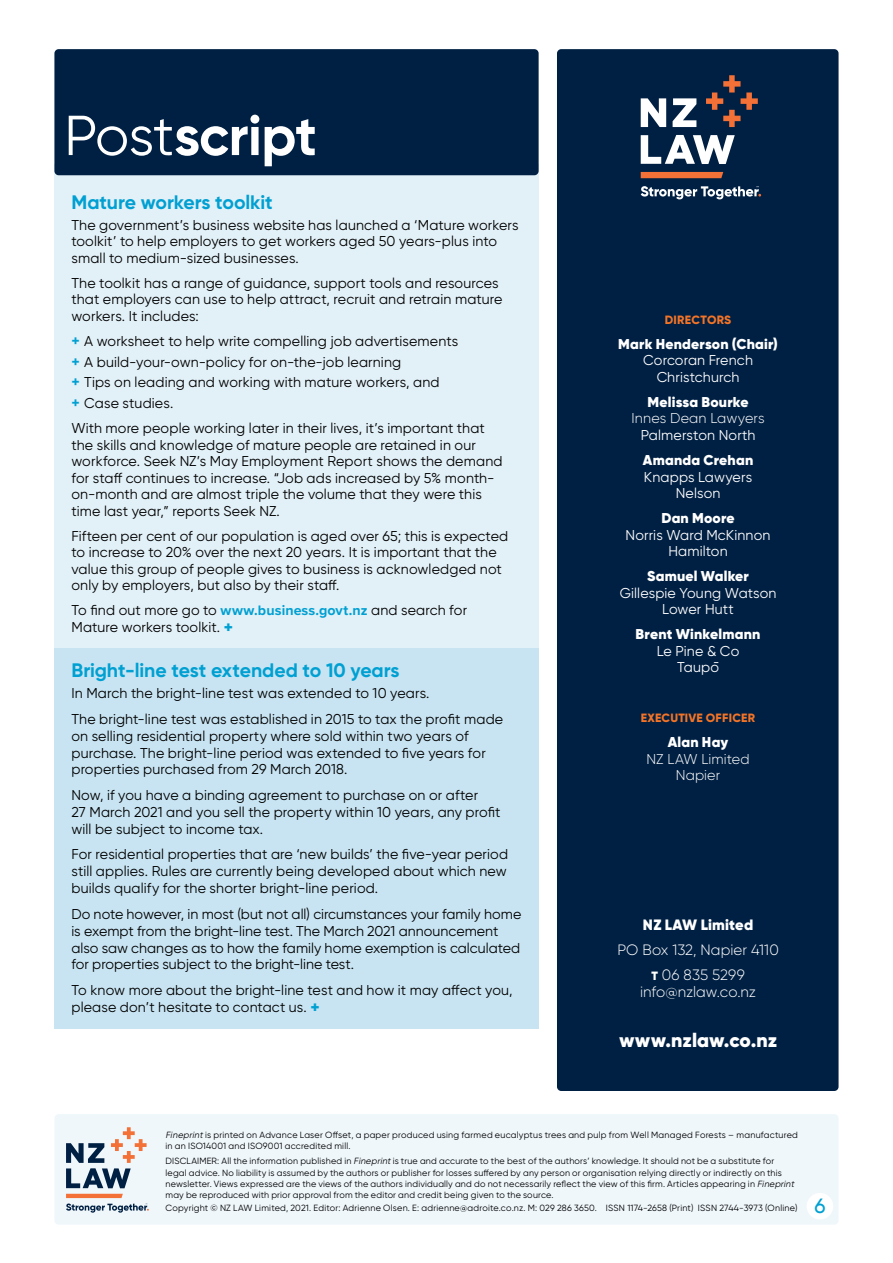
<style>
.page{position:relative;width:893px;height:1263px;background:#fff}
.page>*{position:absolute;margin:0;border:0;box-sizing:border-box;transform-origin:0 0}
.t1{font:700 56.25px "Gilroy";letter-spacing:-.01em;color:#fff}
.t2{font:500 20.7px "Gilroy";color:#00a0d2}
.t3{font:700 19.5px "Gilroy";letter-spacing:-.005em;color:#00a0d2}
.t4{font:900 19.5px "Gilroy";letter-spacing:.005em;color:#fff}
.t5{font:300 15px/25px "Gilroy";letter-spacing:.005em;color:#fff;text-align:center}
.t6{font:900 15px "Gilroy";letter-spacing:.01em;color:#fff}
.t7{font:14.25px/16.5px "Gilroy";letter-spacing:.01em;color:#000}
.t8{font:14.25px/16.5px "Gilroy";letter-spacing:.01em;color:#fff;text-align:center}
.t9{font:900 14.25px "Gilroy";letter-spacing:.015em;color:#fff}
.t10{font:300 14.25px/16.5px "Gilroy";letter-spacing:.01em;color:#fff;text-align:center}
.t11{font:800 12px "Gilroy";letter-spacing:.02em;color:#f47427}
.t12{font:9px/11.2px "Gilroy";letter-spacing:.02em;color:#000}
.s1{font-weight:400}
.s2{font-weight:700;font-size:15px;color:#00a0d2}
.s3{font-family:"Proxima Nova";font-weight:700;color:#00a0d2}
.s4{font-weight:800;font-size:16.5px;color:#00a0d2}
.s5{font-weight:900;font-size:12px}
.s6{font-style:italic}
</style>
<div class="page">
<div style="left:54px;top:164px;width:485px;height:485px;background:#e2f0f7"></div>
<div style="left:54px;top:649px;width:485px;height:380px;background:#c8e4f2"></div>
<div style="left:54px;top:1114px;width:784px;height:111px;background:#eff7fb;border-radius:4px"></div>
<div style="left:54px;top:49px;width:485px;height:126px;background:#002043;border-radius:4px"></div>
<div style="left:807px;top:1193px;width:26px;height:26px;background:#fff;border-radius:50%"></div>
<svg style="left:66px;top:1127px;width:81px;height:61px"></svg>
<svg style="left:66px;top:1194px;width:83px;height:19px"></svg>
<div style="left:557px;top:49px;width:281px;height:1042px;background:#002043;border-radius:4px"></div>
<svg style="left:641px;top:135px;width:94px;height:29px"></svg>
<svg style="left:641px;top:98px;width:55px;height:29px"></svg>
<svg style="left:706px;top:75px;width:52px;height:52px"></svg>
<svg style="left:641px;top:172px;width:82px;height:6px"></svg>
<svg style="left:641px;top:186px;width:120px;height:13px"></svg>
<h1 class="t1" style="left:64px;top:100px;width:254px"><span class="s1">Post</span>script</h1>
<h3 class="t3" style="left:71px;top:190px;width:203px">Mature workers toolkit</h3>
<p class="t7" style="left:71px;top:216px;width:449px">The government’s business website has launched a ‘Mature workers toolkit’ to help employers to get workers aged 50 years-plus into small to medium-sized businesses.</p>
<p class="t7" style="left:71px;top:274px;width:433px">The toolkit has a range of guidance, support tools and resources that employers can use to help attract, recruit and retrain mature workers. It includes:</p>
<p class="t7" style="left:71px;top:330px;width:388px;line-height:20.7px"><span class="s2">+</span> A worksheet to help write compelling job advertisements <span class="s2">+</span> A build-your-own-policy for on-the-job learning<br><span class="s2">+</span> Tips on leading and working with mature workers, and<br><span class="s2">+</span> Case studies.</p>
<p class="t7" style="left:71px;top:420px;width:433px">With more people working later in their lives, it’s important that the skills and knowledge of mature people are retained in our workforce. Seek NZ’s May Employment Report shows the demand for staff continues to increase. “Job ads increased by 5% month&shy;on-month and are almost triple the volume that they were this time last year,” reports Seek NZ.</p>
<p class="t7" style="left:71px;top:527px;width:438px">Fifteen per cent of our population is aged over 65; this is expected to increase to 20% over the next 20 years. It is important that the value this group of people gives to business is acknowledged not only by employers, but also by their staff.</p>
<p class="t7" style="left:71px;top:602px;width:397px">To find out more go to <span class="s3">www.business.govt.nz</span> and search for<br>Mature workers toolkit. <span class="s4">+</span></p>
<h3 class="t3" style="left:71px;top:658px;width:330px">Bright-line test extended to 10 years</h3>
<p class="t7" style="left:71px;top:680px;width:433px;line-height:25.5px">In March the bright-line test was extended to 10 years.<br>The bright-line test was established in 2015 to tax the profit made</p>
<p class="t7" style="left:71px;top:727px;width:416px;line-height:17px">on selling residential property where sold within two years of purchase. The bright-line period was extended to five years for properties purchased from 29 March 2018.</p>
<p class="t7" style="left:71px;top:786px;width:430px;line-height:17px">Now, if you have a binding agreement to purchase on or after<br>27 March 2021 and you sell the property within 10 years, any profit will be subject to income tax.</p>
<p class="t7" style="left:71px;top:846px;width:438px;line-height:17px;text-align:justify">For residential properties that are ‘new builds’ the five-year period still applies. Rules are currently being developed about which new builds qualify for the shorter bright-line period.</p>
<p class="t7" style="left:71px;top:905px;width:451px;line-height:17px">Do note however, in most (but not all) circumstances your family home is exempt from the bright-line test. The March 2021 announcement also saw changes as to how the family home exemption is calculated for properties subject to the bright-line test.</p>
<p class="t7" style="left:71px;top:981px;width:443px;line-height:17px">To know more about the bright-line test and how it may affect you, please don’t hesitate to contact us. <span class="s4">+</span></p>
<p class="t11" style="left:665px;top:312px;width:68px">DIRECTORS</p>
<p class="t9" style="left:618px;top:335px;width:161px">Mark Henderson (Chair)</p>
<p class="t8" style="left:643px;top:352px;width:111px">Corcoran French<br>Christchurch</p>
<p class="t9" style="left:647px;top:393px;width:103px">Melissa Bourke</p>
<p class="t10" style="left:632px;top:410px;width:134px">Innes Dean Lawyers</p>
<p class="t8" style="left:641px;top:427px;width:116px">Palmerston North</p>
<p class="t9" style="left:643px;top:451px;width:112px">Amanda Crehan</p>
<p class="t8" style="left:644px;top:468px;width:110px">Knapps Lawyers<br>Nelson</p>
<p class="t9" style="left:661px;top:509px;width:75px">Dan Moore</p>
<p class="t8" style="left:626px;top:526px;width:146px">Norris Ward McKinnon<br>Hamilton</p>
<p class="t9" style="left:647px;top:567px;width:103px">Samuel Walker</p>
<p class="t8" style="left:620px;top:584px;width:158px">Gillespie Young Watson<br>Lower Hutt</p>
<p class="t9" style="left:636px;top:625px;width:126px">Brent Winkelmann</p>
<p class="t8" style="left:657px;top:642px;width:84px">Le Pine &amp; Co<br>Taupo–</p>
<p class="t11" style="left:641px;top:710px;width:116px">EXECUTIVE OFFICER</p>
<p class="t9" style="left:668px;top:733px;width:62px">Alan Hay</p>
<p class="t10" style="left:646px;top:750px;width:105px">NZ LAW Limited<br>Napier</p>
<p class="t6" style="left:643px;top:915px;width:112px">NZ LAW Limited</p>
<p class="t5" style="left:617px;top:937px;width:163px">PO Box 132, Napier 4110<br><span class="s5">T</span> 06 835 5299</p>
<p class="t5" style="left:640px;top:979px;width:118px">info@nzlaw.co.nz</p>
<h3 class="t4" style="left:619px;top:1027px;width:160px">www.nzlaw.co.nz</h3>
<p class="t12" style="left:166px;top:1128px;width:634px"><span class="s6">Fineprint</span>is printed on Advance Laser Offset, a paper produced using farmed eucalyptus trees and pulp from Well Managed Forests – manufactured in an ISO14001 and ISO9001 accredited mill.</p>
<p class="t12" style="left:166px;top:1155px;width:632px">DISCLAIMER: All the information published in <span class="s6">Fineprint</span>is true and accurate to the best of the authors’ knowledge. It should not be a substitute for legal advice. No liability is assumed by the authors or publisher for losses suffered by any person or organisation relying directly or indirectly on this newsletter. Views expressed are the views of the authors individually and do not necessarily reflect the view of this firm. Articles appearing in <span class="s6">Fineprint </span>may be reproduced with prior approval from the editor and credit being given to the source.</p>
<p class="t12" style="left:166px;top:1202px;width:633px">Copyright © NZ LAW Limited, 2021. Editor: Adrienne Olsen. E: adrienne@adroite.co.nz. M: 029 286 3650. ISSN 1174-2658 (Print) ISSN 2744-3973 (Online)</p>
<h2 class="t2" style="left:814px;top:1193px;width:13px">6</h2>
</div>
